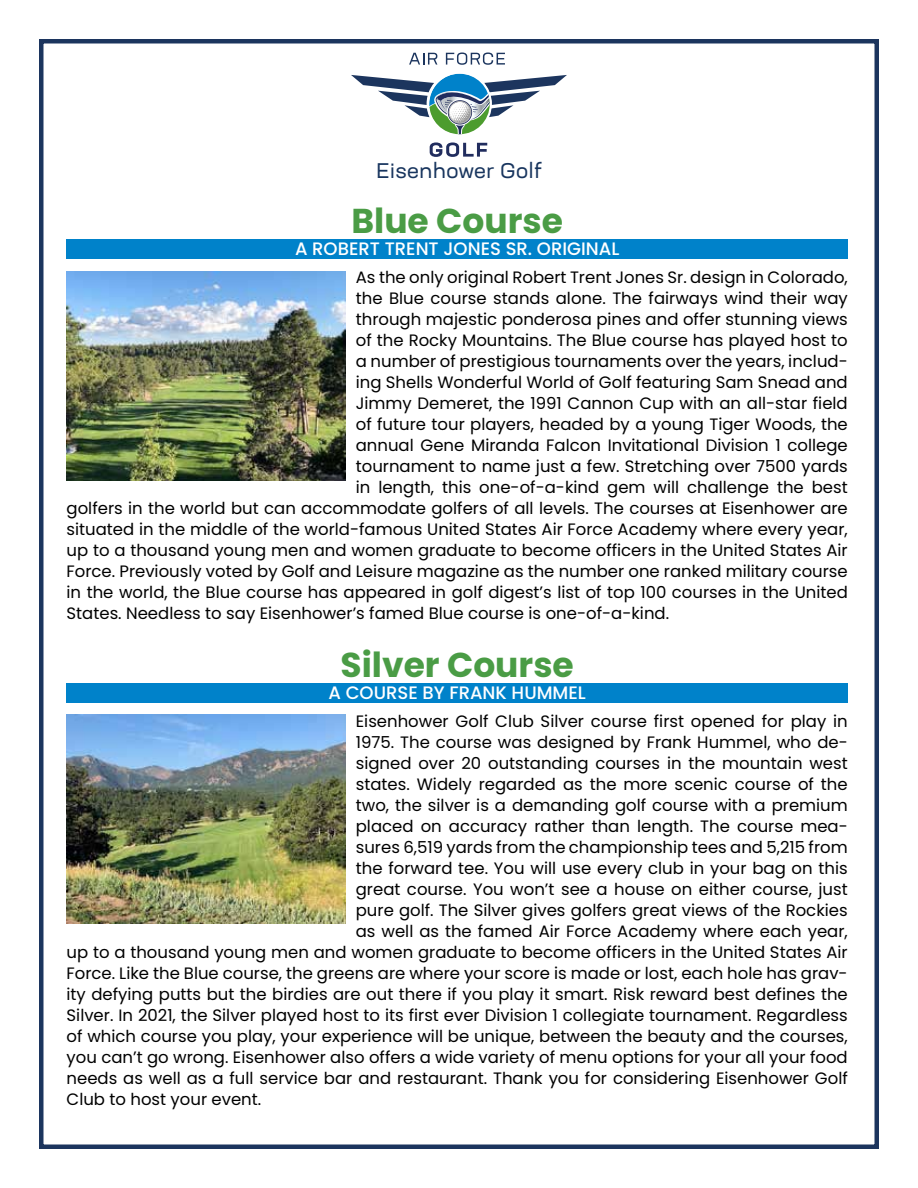
<style>
.page{position:relative;width:918px;height:1188px;background:#fff}
.page>*{position:absolute;margin:0;border:0;box-sizing:border-box;transform-origin:0 0}
.t1{font:700 34.5px "Poppins";color:#4a9c45}
.t2{font:expanded 21px "Neusa Next Std";color:#18355e}
.t3{font:500 18px "Poppins";color:#fff}
.t4{font:16.5px "Poppins";color:#000}
</style>
<div class="page">
<div style="left:39px;top:39px;width:840px;height:1110px;border:5px solid #1c355e"></div>
<div style="left:67px;top:239px;width:781px;height:19px;background:#0082ca"></div>
<div style="left:67px;top:683px;width:781px;height:19px;background:#0082ca"></div>
<svg style="left:409px;top:53px;width:28px;height:12px"></svg>
<svg style="left:446px;top:53px;width:59px;height:12px"></svg>
<svg style="left:430px;top:142px;width:57px;height:15px"></svg>
<svg style="left:351px;top:74px;width:216px;height:60px"></svg>
<div style="left:449px;top:101px;width:22px;height:22px;border:1px solid #b3b3b3;border-radius:50%"></div>
<img style="left:67px;top:272px;width:278px;height:209px">
<img style="left:67px;top:715px;width:278px;height:209px">
<p class="t2" style="left:376px;top:162px;width:167px">Eisenhower Golf</p>
<h1 class="t1" style="left:351px;top:201px;width:213px">Blue Course</h1>
<p class="t3" style="left:295px;top:238px;width:326px">A ROBERT TRENT JONES SR. ORIGINAL</p>
<p class="t4" style="left:356px;top:270px;width:494px">As the only original Robert Trent Jones Sr. design in Colorado,</p>
<p class="t4" style="left:356px;top:291px;width:493px">the Blue course stands alone. The fairways wind their way</p>
<p class="t4" style="left:356px;top:312px;width:494px">through majestic ponderosa pines and offer stunning views</p>
<p class="t4" style="left:356px;top:333px;width:494px">of the Rocky Mountains. The Blue course has played host to</p>
<p class="t4" style="left:356px;top:354px;width:493px">a number of prestigious tournaments over the years, includ-</p>
<p class="t4" style="left:356px;top:375px;width:493px">ing Shells Wonderful World of Golf featuring Sam Snead and</p>
<p class="t4" style="left:356px;top:396px;width:494px">Jimmy Demeret, the 1991 Cannon Cup with an all-star field</p>
<p class="t4" style="left:356px;top:417px;width:494px">of future tour players, headed by a young Tiger Woods, the</p>
<p class="t4" style="left:356px;top:438px;width:493px">annual Gene Miranda Falcon Invitational Division 1 college</p>
<p class="t4" style="left:356px;top:459px;width:493px">tournament to name just a few. Stretching over 7500 yards</p>
<p class="t4" style="left:356px;top:480px;width:493px">in length, this one-of-a-kind gem will challenge the best</p>
<p class="t4" style="left:67px;top:501px;width:783px">golfers in the world but can accommodate golfers of all levels. The courses at Eisenhower are</p>
<p class="t4" style="left:67px;top:522px;width:783px">situated in the middle of the world-famous United States Air Force Academy where every year,</p>
<p class="t4" style="left:67px;top:543px;width:783px">up to a thousand young men and women graduate to become officers in the United States Air</p>
<p class="t4" style="left:67px;top:564px;width:783px">Force. Previously voted by Golf and Leisure magazine as the number one ranked military course</p>
<p class="t4" style="left:67px;top:585px;width:783px">in the world, the Blue course has appeared in golf digest’s list of top 100 courses in the United</p>
<p class="t4" style="left:67px;top:606px;width:604px">States. Needless to say Eisenhower’s famed Blue course is one-of-a-kind.</p>
<h1 class="t1" style="left:341px;top:645px;width:235px">Silver Course</h1>
<p class="t3" style="left:328px;top:682px;width:259px">A COURSE BY FRANK HUMMEL</p>
<p class="t4" style="left:356px;top:714px;width:493px">Eisenhower Golf Club Silver course first opened for play in</p>
<p class="t4" style="left:356px;top:735px;width:494px">1975. The course was designed by Frank Hummel, who de-</p>
<p class="t4" style="left:356px;top:756px;width:493px">signed over 20 outstanding courses in the mountain west</p>
<p class="t4" style="left:356px;top:777px;width:493px">states. Widely regarded as the more scenic course of the</p>
<p class="t4" style="left:356px;top:798px;width:494px">two, the silver is a demanding golf course with a premium</p>
<p class="t4" style="left:356px;top:819px;width:494px">placed on accuracy rather than length. The course mea-</p>
<p class="t4" style="left:356px;top:840px;width:493px">sures 6,519 yards from the championship tees and 5,215 from</p>
<p class="t4" style="left:356px;top:861px;width:493px">the forward tee. You will use every club in your bag on this</p>
<p class="t4" style="left:356px;top:882px;width:493px">great course. You won’t see a house on either course, just</p>
<p class="t4" style="left:356px;top:903px;width:493px">pure golf. The Silver gives golfers great views of the Rockies</p>
<p class="t4" style="left:356px;top:924px;width:494px">as well as the famed Air Force Academy where each year,</p>
<p class="t4" style="left:67px;top:945px;width:783px">up to a thousand young men and women graduate to become officers in the United States Air</p>
<p class="t4" style="left:67px;top:966px;width:783px">Force. Like the Blue course, the greens are where your score is made or lost, each hole has grav-</p>
<p class="t4" style="left:67px;top:987px;width:783px">ity defying putts but the birdies are out there if you play it smart. Risk reward best defines the</p>
<p class="t4" style="left:67px;top:1008px;width:783px">Silver. In 2021, the Silver played host to its first ever Division 1 collegiate tournament. Regardless</p>
<p class="t4" style="left:67px;top:1029px;width:783px">of which course you play, your experience will be unique, between the beauty and the courses,</p>
<p class="t4" style="left:67px;top:1050px;width:783px">you can’t go wrong. Eisenhower also offers a wide variety of menu options for your all your food</p>
<p class="t4" style="left:67px;top:1071px;width:783px">needs as well as a full service bar and restaurant. Thank you for considering Eisenhower Golf</p>
<p class="t4" style="left:67px;top:1092px;width:196px">Club to host your event.</p>
</div>
